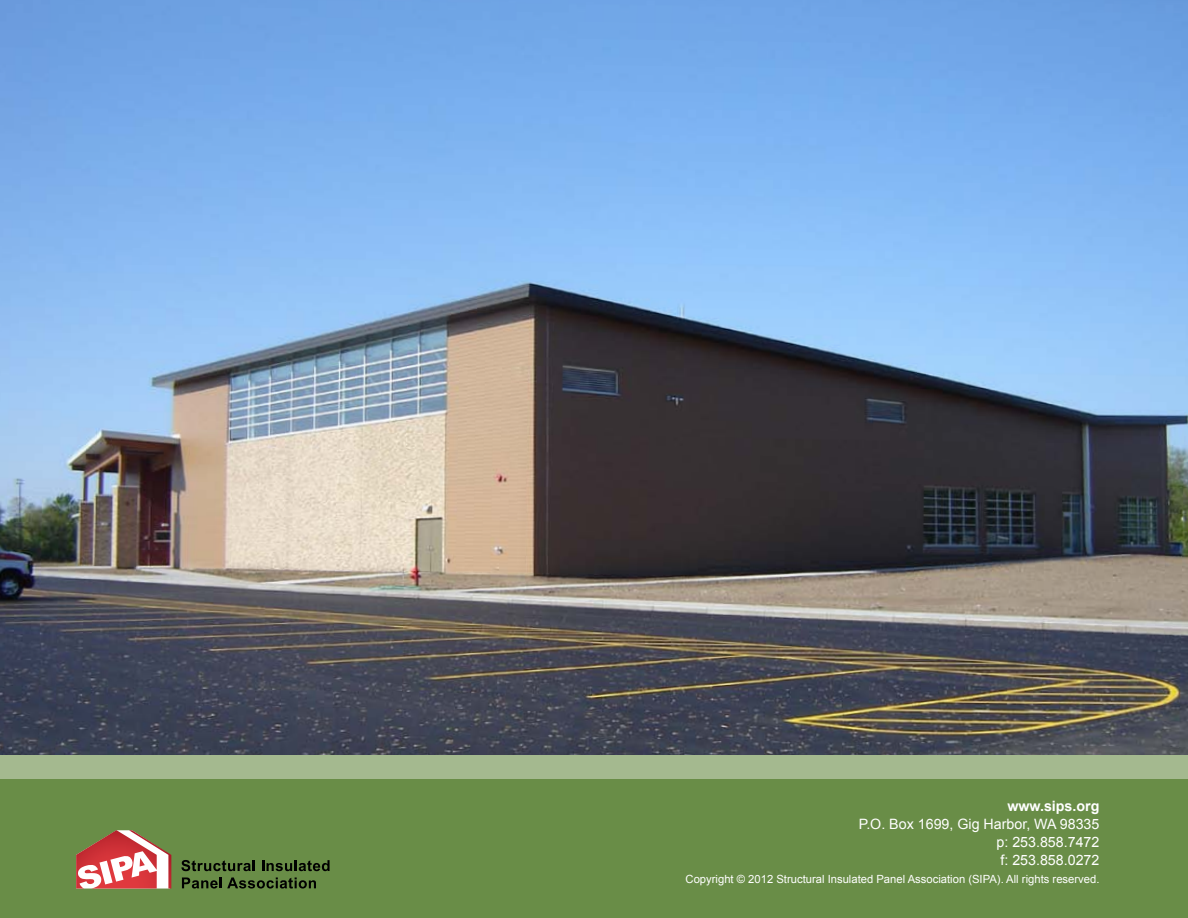
<style>
.page{position:relative;width:1188px;height:918px;background:#fff}
.page>*{position:absolute;margin:0;border:0;box-sizing:border-box;transform-origin:0 0}
.t1{font:14.25px/18px "Arial";color:#fff;text-align:justify}
.t2{font:700 14.25px "Arial";color:#fff}
.t3{font:11.25px "Arial";color:#fff}
</style>
<div class="page">
<img style="left:0;top:0;width:1188px;height:755px">
<div style="left:0;top:779px;width:1188px;height:139px;background:#698d47"></div>
<div style="left:0;top:755px;width:1188px;height:24px;background:#a4b98f"></div>
<svg style="left:76px;top:830px;width:95px;height:59px"></svg>
<svg style="left:181px;top:860px;width:74px;height:11px"></svg>
<svg style="left:262px;top:860px;width:68px;height:11px"></svg>
<svg style="left:182px;top:877px;width:134px;height:12px"></svg>
<p class="t2" style="left:1007px;top:797px;width:94px">www.sips.org</p>
<p class="t1" style="left:996px;top:816px;width:104px;text-indent:-138px">P.O. Box 1699, Gig Harbor, WA 98335 p: 253.858.7472 f: 253.858.0272</p>
<p class="t3" style="left:686px;top:872px;width:415px">Copyright © 2012 Structural Insulated Panel Association (SIPA). All rights reserved.</p>
</div>
